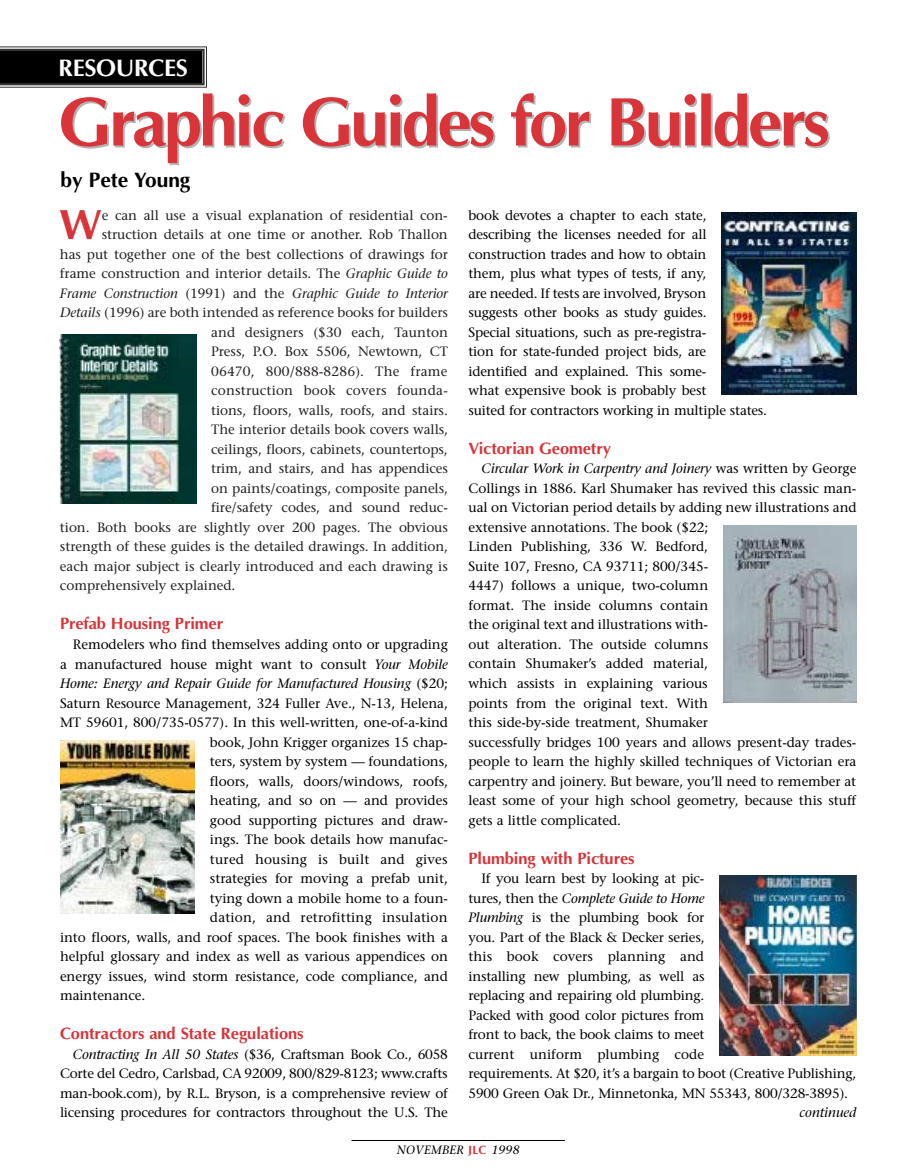
<style>
.page{position:relative;width:918px;height:1175px;background:#fff}
.page>*{position:absolute;margin:0;border:0;box-sizing:border-box;transform-origin:0 0}
.t1{font:700 69px "Optima";letter-spacing:-.045em;color:#d8343a}
.t2{font:700 42.45px "Optima";color:#d8343a}
.t3{font:700 24px "Optima";letter-spacing:-.015em;color:#fff}
.t4{font:700 21px "Optima";letter-spacing:-.005em;color:#000}
.t5{font:700 16.5px "Optima";letter-spacing:-.005em;color:#d8343a}
.t6{font:13.5px/19.5px "Stone Serif";letter-spacing:-.005em;color:#000}
.t7{font:13.5px "Stone Serif";letter-spacing:-.005em;color:#231f20}
.t8{font:italic 13.5px "Stone Serif";letter-spacing:-.005em;color:#000}
.t9{font:13.5px "Stone Serif";letter-spacing:.015em;color:#000}
.t10{font:13.5px "Stone Serif";letter-spacing:.015em;color:#231f20}
.t11{font:italic 13.5px "Stone Serif";letter-spacing:-.005em;color:#231f20}
.t12{font:italic 12px "Stone Serif";letter-spacing:.015em;color:#000}
.s1{font-style:italic}
.s2{font-style:normal}
.s3{font-family:"Optima";font-weight:700;font-style:normal;color:#d8343a}
</style>
<div class="page">
<hr style="left:352px;top:1140px;width:213px;height:1px;background:#000">
<svg style="left:0;top:47px;width:207px;height:41px;background:#1c1c1c"></svg>
<svg style="left:59px;top:334px;width:1px;height:169px"></svg>
<img style="left:60px;top:334px;width:136px;height:169px">
<img style="left:60px;top:740px;width:135px;height:173px">
<img style="left:721px;top:212px;width:135px;height:182px">
<img style="left:723px;top:525px;width:133px;height:177px">
<img style="left:719px;top:875px;width:137px;height:180px">
<h3 class="t3" style="left:59px;top:58px;width:131px">RESOURCES</h3>
<h1 class="t1" style="left:58px;top:93px;width:773px">Graphic Guides for Builders</h1>
<h3 class="t4" style="left:61px;top:172px;width:131px">by Pete Young</h3>
<h2 class="t2" style="left:60px;top:207px;width:44px">W</h2>
<p class="t7" style="left:102px;top:210px;width:347px">e can all use a visual explanation of residential con-</p>
<p class="t7" style="left:102px;top:229px;width:348px">struction details at one time or another. Rob Thallon</p>
<p class="t7" style="left:60px;top:249px;width:390px">has put together one of the best collections of drawings for</p>
<p class="t7" style="left:60px;top:268px;width:390px">frame construction and interior details. The <span class="s1">Graphic Guide to</span></p>
<p class="t11" style="left:60px;top:288px;width:390px">Frame Construction <span class="s2">(1991) and the</span> Graphic Guide to Interior</p>
<p class="t7" style="left:60px;top:307px;width:389px"><span class="s1">Details</span> (1996) are both intended as reference books for builders</p>
<p class="t7" style="left:211px;top:327px;width:238px">and designers ($30 each, Taunton</p>
<p class="t7" style="left:211px;top:346px;width:238px">Press, P.O. Box 5506, Newtown, CT</p>
<p class="t10" style="left:211px;top:366px;width:238px">06470, 800/888-8286). The frame</p>
<p class="t10" style="left:211px;top:385px;width:238px">construction book covers founda-</p>
<p class="t7" style="left:211px;top:405px;width:238px">tions, floors, walls, roofs, and stairs.</p>
<p class="t7" style="left:211px;top:424px;width:238px">The interior details book covers walls,</p>
<p class="t7" style="left:211px;top:444px;width:238px">ceilings, floors, cabinets, countertops,</p>
<p class="t7" style="left:211px;top:463px;width:238px">trim, and stairs, and has appendices</p>
<p class="t7" style="left:211px;top:483px;width:238px">on paints/coatings, composite panels,</p>
<p class="t7" style="left:211px;top:502px;width:238px">fire/safety codes, and sound reduc-</p>
<p class="t7" style="left:60px;top:522px;width:389px">tion. Both books are slightly over 200 pages. The obvious</p>
<p class="t7" style="left:60px;top:541px;width:390px">strength of these guides is the detailed drawings. In addition,</p>
<p class="t7" style="left:60px;top:561px;width:389px">each major subject is clearly introduced and each drawing is</p>
<p class="t7" style="left:60px;top:580px;width:177px">comprehensively explained.</p>
<p class="t5" style="left:60px;top:617px;width:165px">Prefab Housing Primer</p>
<p class="t6" style="left:73px;top:636px;width:377px">Remodelers who find themselves adding onto or upgrading</p>
<p class="t6" style="left:60px;top:655px;width:390px">a manufactured house might want to consult <span class="s1">Your Mobile</span></p>
<p class="t8" style="left:60px;top:678px;width:389px">Home: Energy and Repair Guide for Manufactured Housing <span class="s2">($20;</span></p>
<p class="t6" style="left:60px;top:694px;width:389px">Saturn Resource Management, 324 Fuller Ave., N-13, Helena,</p>
<p class="t6" style="left:60px;top:714px;width:390px">MT 59601, 800/735-0577). In this well-written, one-of-a-kind</p>
<p class="t6" style="left:210px;top:733px;width:239px">book, John Krigger organizes 15 chap-</p>
<p class="t6" style="left:210px;top:753px;width:240px">ters, system by system — foundations,</p>
<p class="t6" style="left:210px;top:772px;width:240px">floors, walls, doors/windows, roofs,</p>
<p class="t6" style="left:210px;top:792px;width:239px">heating, and so on — and provides</p>
<p class="t6" style="left:210px;top:811px;width:240px">good supporting pictures and draw-</p>
<p class="t6" style="left:210px;top:831px;width:239px">ings. The book details how manufac-</p>
<p class="t9" style="left:210px;top:853px;width:239px">tured housing is built and gives</p>
<p class="t6" style="left:210px;top:870px;width:239px">strategies for moving a prefab unit,</p>
<p class="t6" style="left:210px;top:889px;width:239px">tying down a mobile home to a foun-</p>
<p class="t9" style="left:210px;top:912px;width:239px">dation, and retrofitting insulation</p>
<p class="t6" style="left:60px;top:928px;width:389px">into floors, walls, and roof spaces. The book finishes with a</p>
<p class="t6" style="left:60px;top:948px;width:389px">helpful glossary and index as well as various appendices on</p>
<p class="t6" style="left:60px;top:967px;width:389px">energy issues, wind storm resistance, code compliance, and</p>
<p class="t6" style="left:60px;top:987px;width:87px">maintenance.</p>
<p class="t5" style="left:60px;top:1026px;width:245px">Contractors and State Regulations</p>
<p class="t6" style="left:60px;top:1045px;width:390px;text-align:justify;text-indent:13px"><span class="s1">Contracting In All 50 States</span> ($36, Craftsman Book Co., 6058<br>Corte del Cedro, Carlsbad, CA 92009, 800/829-8123; www.crafts man-book.com), by R.L. Bryson, is a comprehensive review of licensing procedures for contractors throughout the U.S. The</p>
<p class="t6" style="left:469px;top:207px;width:300px">book devotes a chapter to each state, describing the licenses needed for all construction trades and how to obtain<br>them, plus what types of tests, if any,<br>are needed. If tests are involved, Bryson<br>suggests other books as study guides.<br>Special situations, such as pre-registra-<br>tion for state-funded project bids, are identified and explained. This some-<br>what expensive book is probably best<br>suited for contractors working in multiple states.</p>
<p class="t5" style="left:469px;top:441px;width:144px">Victorian Geometry</p>
<p class="t6" style="left:469px;top:460px;width:390px;text-indent:13px"><span class="s1">Circular Work in Carpentry and Joinery</span> was written by George Collings in 1886. Karl Shumaker has revived this classic man&shy;ual on Victorian period details by adding new illustrations and extensive annotations. The book ($22;<br>Linden Publishing, 336 W. Bedford,<br>Suite 107, Fresno, CA 93711; 800/345-<br>4447) follows a unique, two-column<br>format. The inside columns contain<br>the original text and illustrations with-<br>out alteration. The outside columns<br>contain Shumaker’s added material,<br>which assists in explaining various<br>points from the original text. With<br>this side-by-side treatment, Shumaker<br>successfully bridges 100 years and allows present-day trades&shy;people to learn the highly skilled techniques of Victorian era carpentry and joinery. But beware, you’ll need to remember at least some of your high school geometry, because this stuff gets a little complicated.</p>
<p class="t5" style="left:469px;top:851px;width:168px">Plumbing with Pictures</p>
<p class="t6" style="left:469px;top:870px;width:389px;text-indent:13px">If you learn best by looking at pic-<br>tures, then the <span class="s1">Complete Guide to Home<br>Plumbing</span> is the plumbing book for<br>you. Part of the Black &amp; Decker series,<br>this book covers planning and<br>installing new plumbing, as well as<br>replacing and repairing old plumbing.<br>Packed with good color pictures from<br>front to back, the book claims to meet<br>current uniform plumbing code<br>requirements. At $20, it’s a bargain to boot (Creative Publishing, 5900 Green Oak Dr., Minnetonka, MN 55343, 800/328-3895).</p>
<p class="t8" style="left:800px;top:1107px;width:58px">continued</p>
<p class="t12" style="left:397px;top:1144px;width:124px">NOVEMBER <span class="s3">JLC</span> 1998</p>
</div>
